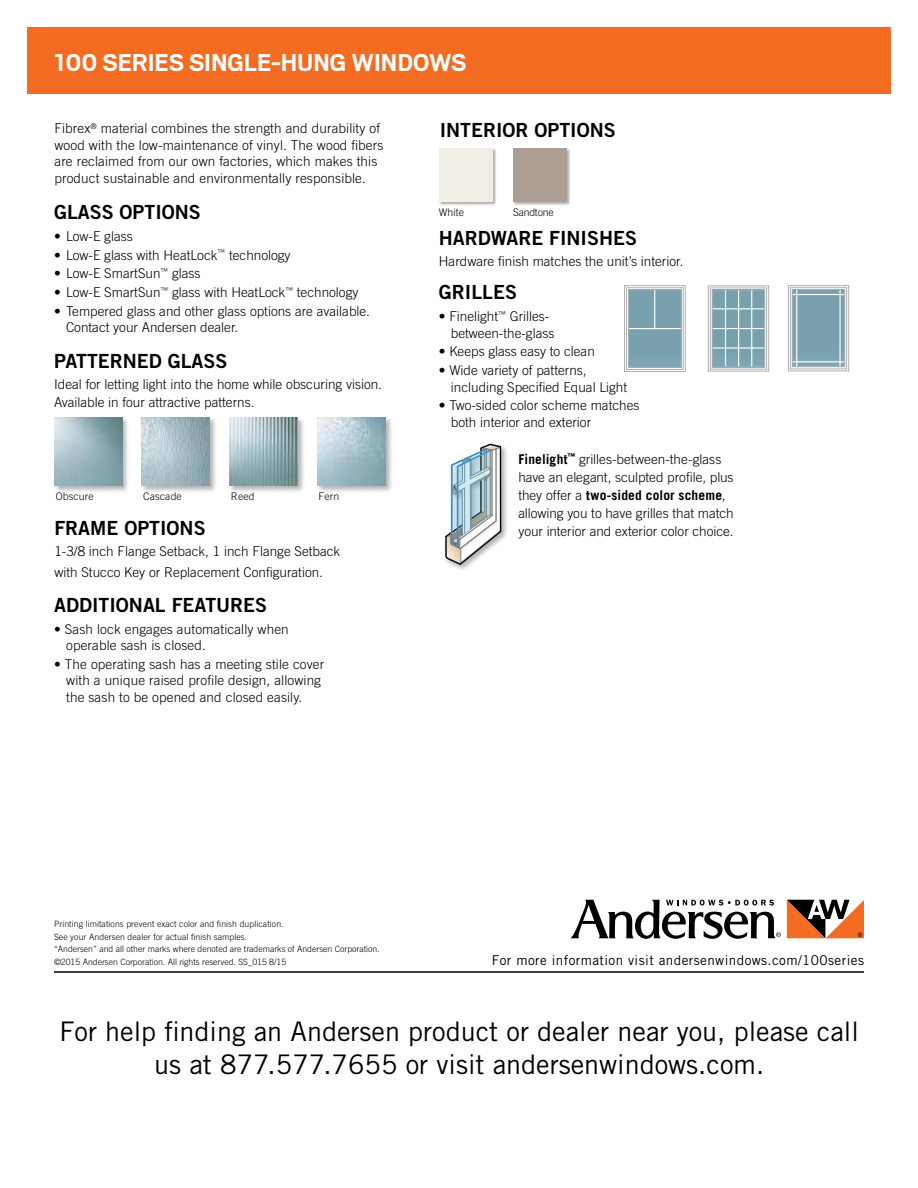
<style>
.page{position:relative;width:918px;height:1188px;background:#fff}
.page>*{position:absolute;margin:0;border:0;box-sizing:border-box;transform-origin:0 0}
.t1{font:27px/33px "Trade Gothic LT Std";color:#000;text-align:center}
.t2{font:700 27px "Scout";color:#fff}
.t3{font:19.5px "Trade Gothic LT Std Bd 2";color:#000}
.t4{font:300 13.5px/16.5px "Trade Gothic LT Std";color:#000}
.t5{font:13.5px "Trade Gothic LT Std";letter-spacing:.03em;color:#000}
.t6{font:300 10.5px "Trade Gothic LT Std";letter-spacing:.01em;color:#000}
.t7{font:300 10.5px "Trade Gothic LT Std";letter-spacing:-.02em;color:#000}
.t8{font:300 8.7px/12.6px "Trade Gothic LT Std";color:#000}
.s1{font-weight:700}
</style>
<div class="page">
<svg style="left:570px;top:900px;width:211px;height:39px"></svg>
<svg style="left:787px;top:900px;width:77px;height:38px"></svg>
<hr style="left:54px;top:971px;width:810px;height:2px;background:#000">
<div style="left:27px;top:27px;width:864px;height:66px;background:#f36c21"></div>
<div style="left:439px;top:148px;width:58px;height:58px;background:#000;opacity:.3"></div>
<div style="left:439px;top:148px;width:54px;height:54px;background:#f1eee5"></div>
<div style="left:513px;top:148px;width:58px;height:58px;background:#000;opacity:.3"></div>
<div style="left:513px;top:148px;width:54px;height:54px;background:#ad9e93"></div>
<div style="left:53px;top:416px;width:77px;height:77px;background:#000;opacity:.3"></div>
<img style="left:54px;top:418px;width:68px;height:68px">
<div style="left:140px;top:416px;width:77px;height:77px;background:#000;opacity:.3"></div>
<img style="left:142px;top:418px;width:68px;height:68px">
<div style="left:228px;top:416px;width:77px;height:77px;background:#000;opacity:.3"></div>
<img style="left:230px;top:418px;width:68px;height:68px">
<div style="left:316px;top:416px;width:77px;height:77px;background:#000;opacity:.3"></div>
<img style="left:318px;top:418px;width:68px;height:68px">
<div style="left:444px;top:443px;width:64px;height:129px;background:#000;opacity:.3"></div>
<svg style="left:445px;top:443px;width:57px;height:122px"></svg>
<div style="left:708px;top:286px;width:61px;height:85px;border:1px solid #adb0b3"></div>
<svg style="left:710px;top:287px;width:57px;height:83px"></svg>
<div style="left:788px;top:285px;width:61px;height:86px;border:1px solid #adb0b3"></div>
<svg style="left:790px;top:287px;width:57px;height:83px"></svg>
<div style="left:624px;top:285px;width:62px;height:87px;border:1px solid #adb0b3"></div>
<svg style="left:626px;top:287px;width:58px;height:83px"></svg>
<h1 class="t2" style="left:54px;top:45px;width:414px">100 SERIES SINGLE-HUNG WINDOWS</h1>
<p class="t4" style="left:54px;top:120px;width:330px">Fibrex<sup>®</sup> material combines the strength and durability of wood with the low-maintenance of vinyl. The wood fibers are reclaimed from our own factories, which makes this product sustainable and environmentally responsible.</p>
<h2 class="t3" style="left:440px;top:118px;width:178px">INTERIOR OPTIONS</h2>
<h2 class="t3" style="left:54px;top:200px;width:148px">GLASS OPTIONS</h2>
<p class="t6" style="left:439px;top:206px;width:27px">White</p>
<p class="t7" style="left:513px;top:206px;width:42px">Sandtone</p>
<p class="t4" style="left:54px;top:228px;width:80px">• Low-E glass</p>
<p class="t4" style="left:54px;top:247px;width:238px">• Low-E glass with HeatLock<sup>™</sup> technology</p>
<p class="t4" style="left:54px;top:265px;width:148px">• Low-E SmartSun<sup>™</sup> glass</p>
<p class="t4" style="left:54px;top:284px;width:306px">• Low-E SmartSun<sup>™</sup> glass with HeatLock<sup>™</sup> technology</p>
<p class="t4" style="left:66px;top:302px;width:306px;text-indent:-12px">• Tempered glass and other glass options are available.<br>Contact your Andersen dealer.</p>
<h2 class="t3" style="left:54px;top:349px;width:175px">PATTERNED GLASS</h2>
<p class="t4" style="left:54px;top:375px;width:329px;line-height:18px">Ideal for letting light into the home while obscuring vision.<br>Available in four attractive patterns.</p>
<h2 class="t3" style="left:439px;top:226px;width:200px">HARDWARE FINISHES</h2>
<p class="t4" style="left:439px;top:253px;width:246px">Hardware finish matches the unit’s interior.</p>
<h2 class="t3" style="left:439px;top:280px;width:80px">GRILLES</h2>
<p class="t4" style="left:451px;top:308px;width:105px;text-indent:-12px">• Finelight<sup>™</sup> Grilles&shy;between-the-glass</p>
<p class="t4" style="left:439px;top:343px;width:157px">• Keeps glass easy to clean</p>
<p class="t4" style="left:451px;top:362px;width:178px;text-indent:-12px">• Wide variety of patterns, including Specified Equal Light</p>
<p class="t4" style="left:451px;top:397px;width:190px;text-indent:-12px">• Two-sided color scheme matches both interior and exterior</p>
<p class="t4" style="left:518px;top:450px;width:217px;line-height:18px"><span class="s1">Finelight</span><sup>™</sup> grilles-between-the-glass have an elegant, sculpted profile, plus they offer a <span class="s1">two-sided color scheme</span>, allowing you to have grilles that match your interior and exterior color choice.</p>
<p class="t6" style="left:56px;top:490px;width:39px">Obscure</p>
<p class="t6" style="left:143px;top:490px;width:40px">Cascade</p>
<p class="t6" style="left:231px;top:490px;width:25px">Reed</p>
<p class="t6" style="left:319px;top:490px;width:22px">Fern</p>
<h2 class="t3" style="left:54px;top:516px;width:153px">FRAME OPTIONS</h2>
<p class="t4" style="left:54px;top:540px;width:287px;line-height:21px">1-3/8 inch Flange Setback, 1 inch Flange Setback with Stucco Key or Replacement Configuration.</p>
<h2 class="t3" style="left:54px;top:593px;width:214px">ADDITIONAL FEATURES</h2>
<p class="t4" style="left:66px;top:620px;width:224px;text-indent:-12px">• Sash lock engages automatically when operable sash is closed.</p>
<p class="t4" style="left:66px;top:656px;width:260px;text-indent:-12px">• The operating sash has a meeting stile cover with a unique raised profile design, allowing the sash to be opened and closed easily.</p>
<p class="t8" style="left:54px;top:918px;width:327px">Printing limitations prevent exact color and finish duplication.<br>See your Andersen dealer for actual finish samples.<br>“Andersen” and all other marks where denoted are trademarks of Andersen Corporation. ©2015 Andersen Corporation. All rights reserved. SS_015 8/15</p>
<p class="t5" style="left:492px;top:952px;width:374px">For more information visit andersenwindows.com/100series</p>
<h1 class="t1" style="left:60px;top:1015px;width:801px">For help finding an Andersen product or dealer near you, please call us at 877.577.7655 or visit andersenwindows.com.</h1>
</div>
